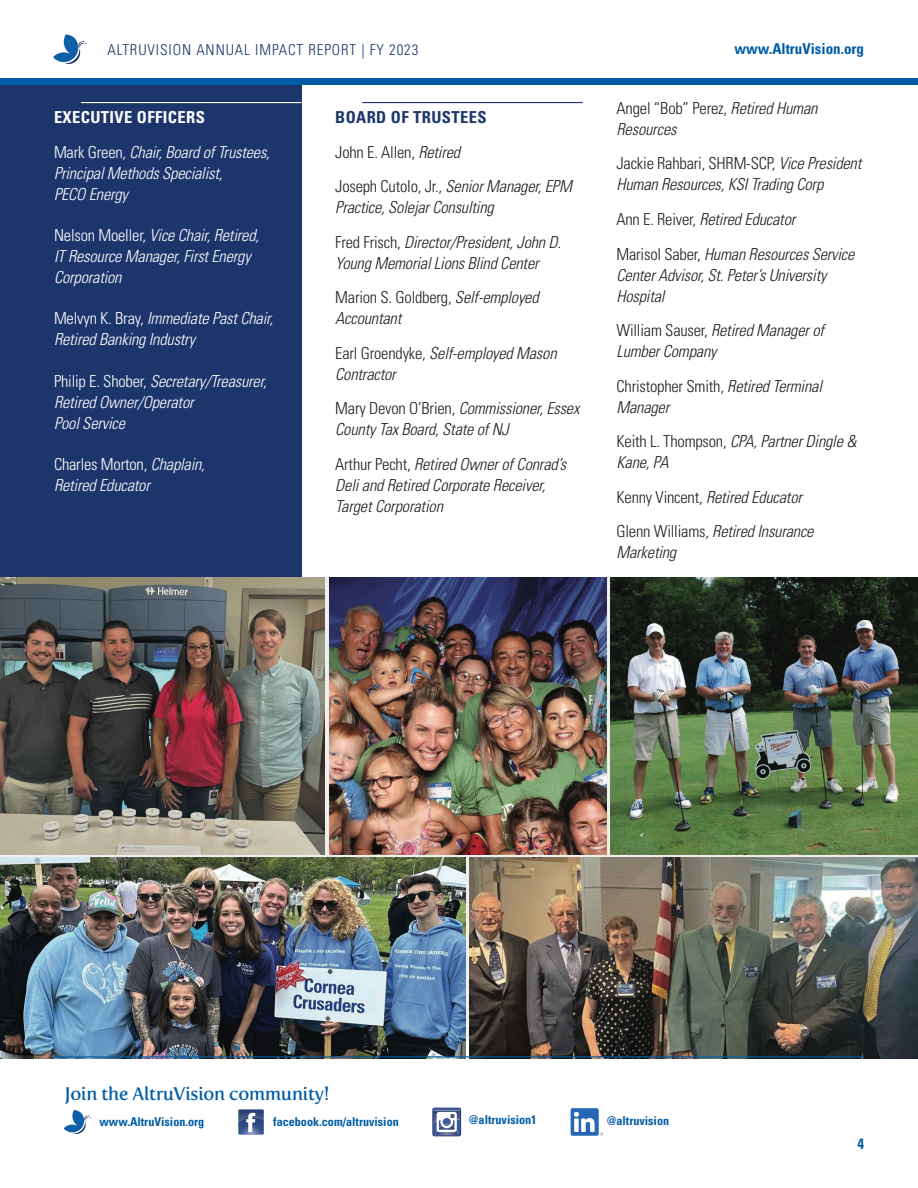
<style>
.page{position:relative;width:918px;height:1188px;background:#fff}
.page>*{position:absolute;margin:0;border:0;box-sizing:border-box;transform-origin:0 0}
.t1{font:18.15px "Fertigo Pro";letter-spacing:-.01em;color:#015ca6}
.t2{font:italic 300 condensed 16.5px/34.5px "Univers LT Std";letter-spacing:-.01em;color:#231f20}
.t3{font:italic 300 condensed 16.5px/21px "Univers LT Std";letter-spacing:-.01em;color:#fff}
.t4{font:300 condensed 16.5px/34.5px "Univers LT Std";letter-spacing:-.01em;color:#231f20}
.t5{font:300 condensed 15px "Univers LT Std";letter-spacing:.06em;color:#1c366c}
.t6{font:700 condensed 15px "Univers LT Std";color:#015ca6}
.t7{font:700 condensed 12.15px "Univers LT Std";color:#015ca6}
.s1{font-weight:700;font-style:normal}
.s2{font-style:normal}
.s3{font-weight:700;color:#1c366c}
.s4{font-style:italic}
</style>
<div class="page">
<div style="left:0;top:81px;width:302px;height:513px;background:#1c366c"></div>
<img style="left:0;top:578px;width:325px;height:276px">
<img style="left:0;top:857px;width:465px;height:201px">
<img style="left:330px;top:578px;width:276px;height:276px">
<img style="left:470px;top:857px;width:448px;height:201px">
<img style="left:611px;top:578px;width:307px;height:276px">
<hr style="left:54px;top:1056px;width:810px;height:1px;background:#015ca6">
<hr style="left:81px;top:102px;width:221px;height:1px;background:#fff">
<hr style="left:362px;top:102px;width:221px;height:1px;background:#1c366c">
<div style="left:0;top:78px;width:918px;height:6px;background:#015ca6"></div>
<svg style="left:64px;top:1110px;width:27px;height:24px"></svg>
<svg style="left:238px;top:1110px;width:26px;height:24px"></svg>
<svg style="left:433px;top:1108px;width:28px;height:29px"></svg>
<div style="left:433px;top:1108px;width:28px;height:28px;border:1px solid #1c366c;border-radius:2px"></div>
<img style="left:571px;top:1108px;width:32px;height:28px">
<svg style="left:53px;top:34px;width:34px;height:30px"></svg>
<p class="t5" style="left:108px;top:40px;width:312px">ALTRUVISION ANNUAL IMPACT REPORT | FY 2023</p>
<p class="t6" style="left:735px;top:40px;width:131px">www.AltruVision.org</p>
<p class="t3" style="left:54px;top:100px;width:217px;line-height:34.5px"><span class="s1">EXECUTIVE OFFICERS<br></span><span class="s2">Mark Green,</span> Chair, Board of Trustees,</p>
<p class="t3" style="left:54px;top:163px;width:170px">Principal Methods Specialist,<br>PECO Energy</p>
<p class="t3" style="left:54px;top:225px;width:207px"><span class="s2">Nelson Moeller,</span> Vice Chair, Retired,<br>IT Resource Manager, First Energy<br>Corporation</p>
<p class="t3" style="left:54px;top:308px;width:221px"><span class="s2">Melvyn K. Bray,</span> Immediate Past Chair,<br>Retired Banking Industry</p>
<p class="t3" style="left:54px;top:371px;width:214px"><span class="s2">Philip E. Shober,</span> Secretary/Treasurer,<br>Retired Owner/Operator<br>Pool Service</p>
<p class="t3" style="left:54px;top:454px;width:152px"><span class="s2">Charles Morton,</span> Chaplain,<br>Retired Educator</p>
<p class="t4" style="left:335px;top:100px;width:238px"><span class="s3">BOARD OF TRUSTEES<br></span>John E. Allen, <span class="s4">Retired<br></span>Joseph Cutolo, Jr., <span class="s4">Senior Manager, EPM</span></p>
<p class="t2" style="left:335px;top:191px;width:227px">Practice, Solejar Consulting<br><span class="s2">Fred Frisch,</span> Director/President, John D.</p>
<p class="t2" style="left:335px;top:246px;width:205px">Young Memorial Lions Blind Center<br><span class="s2">Marion S. Goldberg,</span> Self-employed</p>
<p class="t2" style="left:335px;top:302px;width:223px">Accountant<br><span class="s2">Earl Groendyke,</span> Self-employed Mason</p>
<p class="t2" style="left:335px;top:357px;width:246px">Contractor<br><span class="s2">Mary Devon O’Brien,</span> Commissioner, Essex</p>
<p class="t2" style="left:335px;top:413px;width:232px">County Tax Board, State of NJ<br><span class="s2">Arthur Pecht,</span> Retired Owner of Conrad’s</p>
<p class="t2" style="left:335px;top:475px;width:212px;line-height:21px">Deli and Retired Corporate Receiver,<br>Target Corporation</p>
<p class="t2" style="left:617px;top:98px;width:203px;line-height:21px"><span class="s2">Angel “Bob” Perez,</span> Retired Human<br>Resources</p>
<p class="t2" style="left:617px;top:153px;width:246px;line-height:21px"><span class="s2">Jackie Rahbari, SHRM-SCP,</span> Vice President<br>Human Resources, KSI Trading Corp</p>
<p class="t2" style="left:617px;top:202px;width:240px"><span class="s2">Ann E. Reiver,</span> Retired Educator<br><span class="s2">Marisol Saber,</span> Human Resources Service</p>
<p class="t2" style="left:617px;top:264px;width:211px;line-height:21px">Center Advisor, St. Peter’s University<br>Hospital</p>
<p class="t2" style="left:617px;top:320px;width:209px;line-height:21px"><span class="s2">William Sauser,</span> Retired Manager of<br>Lumber Company</p>
<p class="t2" style="left:617px;top:375px;width:207px;line-height:21px"><span class="s2">Christopher Smith,</span> Retired Terminal<br>Manager</p>
<p class="t2" style="left:617px;top:431px;width:241px;line-height:21px"><span class="s2">Keith L. Thompson,</span> CPA, Partner Dingle &amp;<br>Kane, PA</p>
<p class="t2" style="left:617px;top:480px;width:199px"><span class="s2">Kenny Vincent,</span> Retired Educator<br><span class="s2">Glenn Williams,</span> Retired Insurance</p>
<p class="t2" style="left:617px;top:535px;width:61px">Marketing</p>
<p class="t1" style="left:65px;top:1083px;width:266px">Join the AltruVision community!</p>
<p class="t7" style="left:100px;top:1115px;width:106px">www.AltruVision.org</p>
<p class="t7" style="left:273px;top:1115px;width:127px">facebook.com/altruvision</p>
<p class="t7" style="left:469px;top:1113px;width:69px">@altruvision1</p>
<p class="t7" style="left:607px;top:1113px;width:64px">@altruvision</p>
<p class="t6" style="left:857px;top:1135px;width:8px">4</p>
</div>
